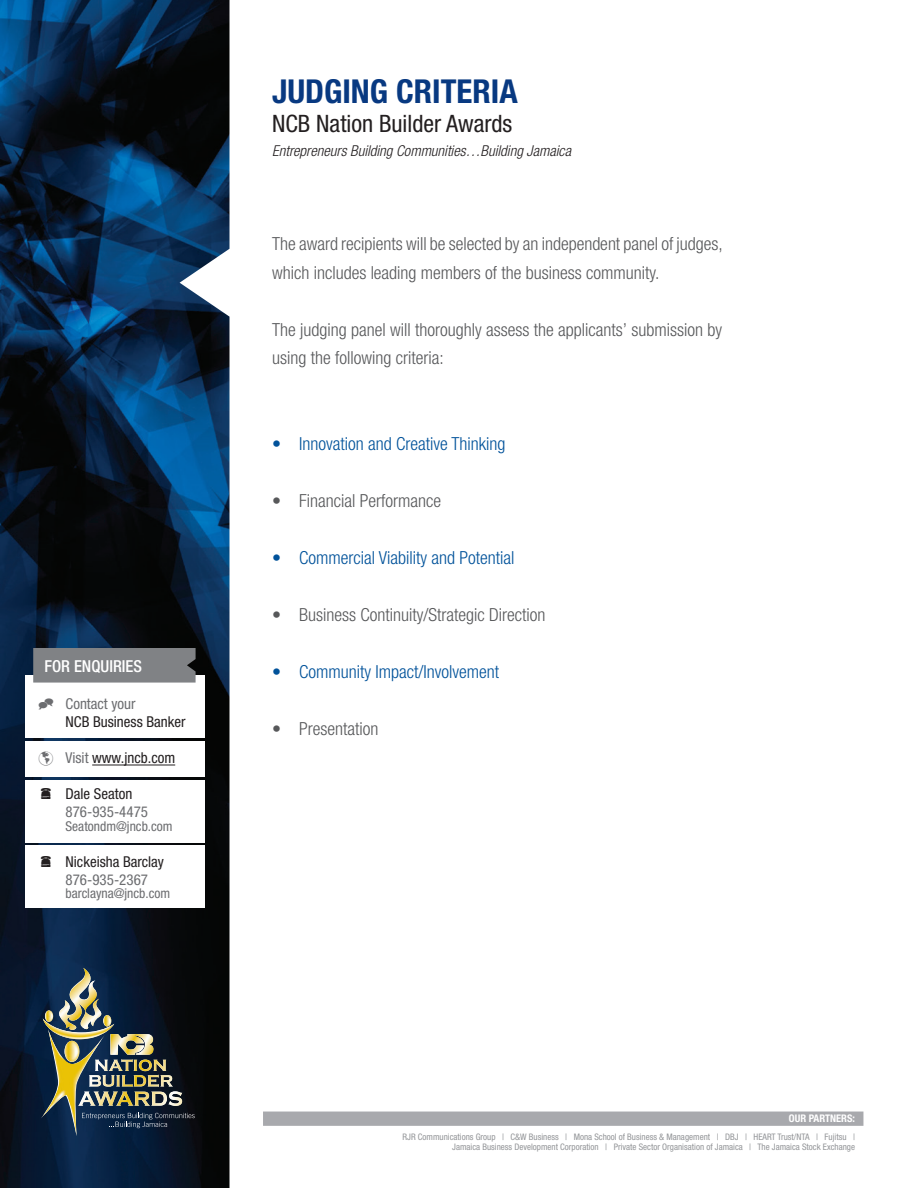
<style>
.page{position:relative;width:918px;height:1188px;background:#fff}
.page>*{position:absolute;margin:0;border:0;box-sizing:border-box;transform-origin:0 0}
.t1{font:700 condensed 33px "Helvetica Neue LT";color:#083981}
.t2{font:condensed 24px "Helvetica Neue LT";color:#231f20}
.t3{font:300 condensed 18px/28.5px "Helvetica Neue LT";color:#57585a}
.t4{font:300 condensed 18px "Helvetica Neue LT";color:#01529a}
.t5{font:500 condensed 16.5px "Helvetica Neue";color:#fff}
.t6{font:condensed 15px "Helvetica Neue";color:#231f20}
.t7{font:italic 300 condensed 15px "Helvetica Neue LT";color:#231f20}
.t8{font:condensed 15px "Helvetica Neue";color:#6c6d70}
.t9{font:condensed 13.5px "Helvetica Neue";color:#6c6d70}
.t10{font:700 condensed 10.5px "Helvetica Neue";color:#fff}
.t11{font:condensed 9px/10.8px "Helvetica Neue";color:#939598;text-align:right}
.s1{color:#6c6d70}
</style>
<div class="page">
<svg style="left:263px;top:1112px;width:600px;height:14px"></svg>
<img style="left:0;top:0;width:230px;height:1188px">
<svg style="left:41px;top:968px;width:154px;height:168px"></svg>
<img style="left:111px;top:1034px;width:43px;height:21px">
<div style="left:25px;top:675px;width:179px;height:63px;background:#fff"></div>
<div style="left:25px;top:741px;width:179px;height:36px;background:#fff"></div>
<div style="left:25px;top:780px;width:179px;height:62px;background:#fff"></div>
<div style="left:25px;top:846px;width:179px;height:62px;background:#fff"></div>
<hr style="left:92px;top:765px;width:83px;height:1px;background:#231f20">
<div style="left:33px;top:648px;width:163px;height:35px;background:#808285"></div>
<p class="t5" style="left:44px;top:656px;width:99px">FOR ENQUIRIES</p>
<p class="t8" style="left:66px;top:696px;width:71px">Contact your</p>
<p class="t6" style="left:66px;top:714px;width:121px">NCB Business Banker</p>
<p class="t6" style="left:39px;top:750px;width:138px"><span class="s1">☑ Visit</span> www.jncb.com</p>
<p class="t6" style="left:66px;top:786px;width:68px">Dale Seaton</p>
<p class="t8" style="left:66px;top:804px;width:84px">876-935-4475</p>
<p class="t9" style="left:66px;top:818px;width:109px">Seatondm@jncb.com</p>
<p class="t6" style="left:66px;top:853px;width:100px">Nickeisha Barclay</p>
<p class="t8" style="left:66px;top:871px;width:84px">876-935-2367</p>
<p class="t9" style="left:66px;top:886px;width:106px">barclayna@jncb.com</p>
<p class="t1" style="left:272px;top:72px;width:247px">JUDGING CRITERIA</p>
<p class="t2" style="left:272px;top:110px;width:242px">NCB Nation Builder Awards</p>
<p class="t7" style="left:272px;top:142px;width:300px">Entrepreneurs Building Communities…Building Jamaica</p>
<p class="t3" style="left:272px;top:230px;width:452px">The award recipients will be selected by an independent panel of judges, which includes leading members of the business community.</p>
<p class="t3" style="left:272px;top:315px;width:451px">The judging panel will thoroughly assess the applicants’ submission by using the following criteria:</p>
<p class="t4" style="left:272px;top:433px;width:235px">• Innovation and Creative Thinking</p>
<p class="t3" style="left:272px;top:486px;width:170px">• Financial Performance</p>
<p class="t4" style="left:272px;top:547px;width:244px">• Commercial Viability and Potential</p>
<p class="t3" style="left:272px;top:600px;width:275px">• Business Continuity/Strategic Direction</p>
<p class="t4" style="left:272px;top:661px;width:228px">• Community Impact/Involvement</p>
<p class="t3" style="left:272px;top:714px;width:108px">• Presentation</p>
<p class="t10" style="left:789px;top:1112px;width:68px">OUR PARTNERS:</p>
<p class="t11" style="left:403px;top:1131px;width:454px">RJR Communications Group | C&amp;W Business | Mona School of Business &amp; Management | DBJ | HEART Trust/NTA | Fujitsu |<br>Jamaica Business Development Corporation | Private Sector Organisation of Jamaica | The Jamaica Stock Exchange</p>
</div>
